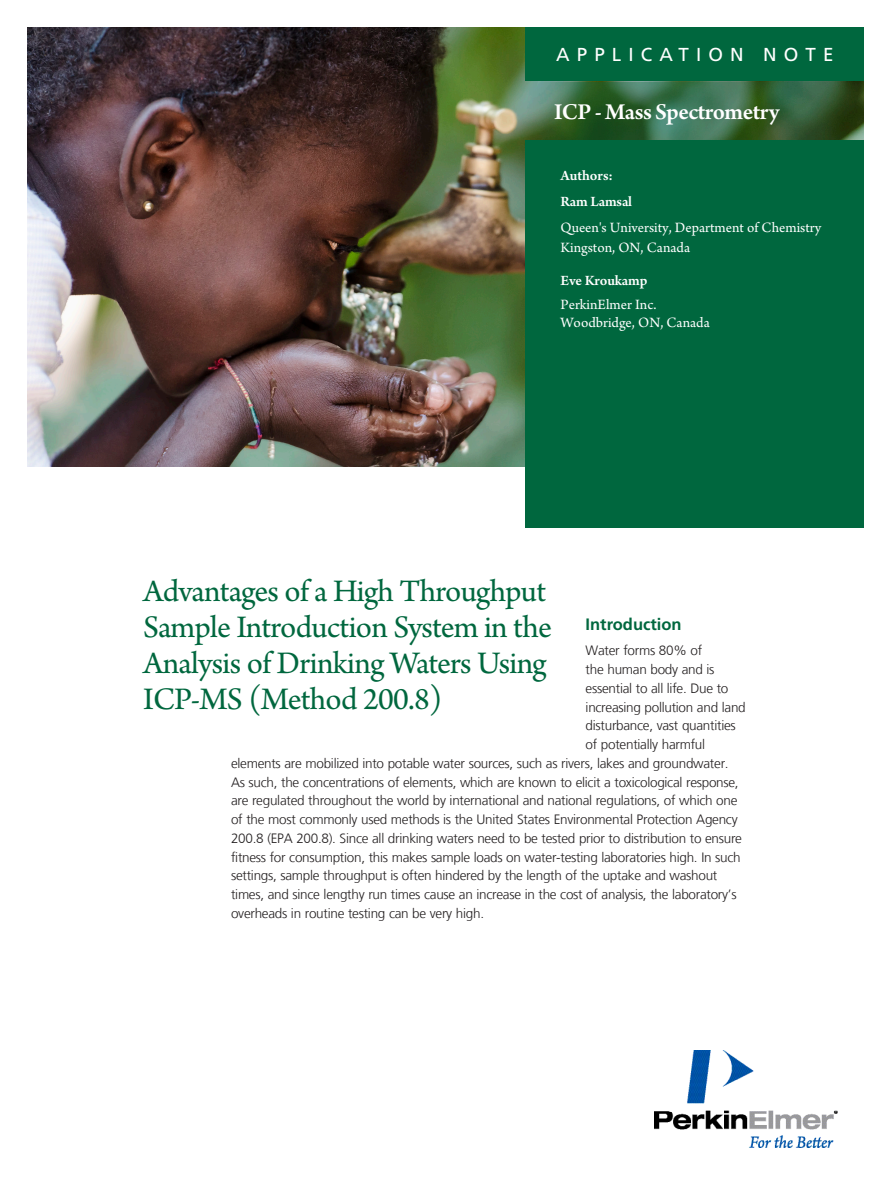
<style>
.page{position:relative;width:891px;height:1188px;background:#fff}
.page>*{position:absolute;margin:0;border:0;box-sizing:border-box;transform-origin:0 0}
.Intro_Head{font:33px/36px "Arno Pro";letter-spacing:-.02em;color:#00673e}
.Product_header_panto{font:600 24px "Arno Pro";letter-spacing:-.02em;color:#fff}
.t1{font:18.75px "Frutiger LT Com";letter-spacing:.38em;color:#fff}
.Intro_Subhead{font:700 16.5px "Frutiger LT Com";color:#00673e}
.Body{font:15px/19.5px "Arno Pro";color:#fff}
.Body-2{font:600 15px "Arno Pro";letter-spacing:-.01em;color:#fff}
.t2{font:300 13.5px "Frutiger LT Com";letter-spacing:-.02em;color:#231f20}
</style>
<div class="page">
<img style="left:655px;top:1051px;width:182px;height:96px">
<img style="left:27px;top:27px;width:837px;height:440px">
<svg style="left:526px;top:82px;width:338px;height:58px;background:#39653e"></svg>
<div style="left:526px;top:27px;width:338px;height:54px;background:#00673e"></div>
<div style="left:526px;top:140px;width:338px;height:388px;background:#00673e"></div>
<p class="t1" style="left:556px;top:43px;width:279px">APPLICATION NOTE</p>
<p class="Product_header_panto" style="left:554px;top:98px;width:227px">ICP - Mass Spectrometry</p>
<p class="Body-2" style="left:561px;top:167px;width:54px">Authors:</p>
<p class="Body-2" style="left:561px;top:193px;width:73px">Ram Lamsal</p>
<p class="Body" style="left:561px;top:219px;width:262px">Queen's University, Department of Chemistry<br>Kingston, ON, Canada</p>
<p class="Body-2" style="left:561px;top:272px;width:88px">Eve Kroukamp</p>
<p class="Body" style="left:561px;top:297px;width:151px;line-height:18px">PerkinElmer Inc.<br>Woodbridge, ON, Canada</p>
<p class="Intro_Head" style="left:143px;top:575px;width:410px">Advantages of a High Throughput<br>Sample Introduction System in the<br>Analysis of Drinking Waters Using<br>ICP-MS (Method 200.8)</p>
<p class="Intro_Subhead" style="left:586px;top:614px;width:97px">Introduction</p>
<p class="t2" style="left:586px;top:643px;width:118px">Water forms 80% of</p>
<p class="t2" style="left:586px;top:662px;width:130px">the human body and is</p>
<p class="t2" style="left:586px;top:680px;width:144px">essential to all life. Due to</p>
<p class="t2" style="left:586px;top:699px;width:162px">increasing pollution and land</p>
<p class="t2" style="left:586px;top:718px;width:152px">disturbance, vast quantities</p>
<p class="t2" style="left:586px;top:737px;width:121px">of potentially harmful</p>
<p class="t2" style="left:231px;top:755px;width:499px">elements are mobilized into potable water sources, such as rivers, lakes and groundwater.</p>
<p class="t2" style="left:231px;top:774px;width:509px">As such, the concentrations of elements, which are known to elicit a toxicological response,</p>
<p class="t2" style="left:231px;top:793px;width:508px">are regulated throughout the world by international and national regulations, of which one</p>
<p class="t2" style="left:231px;top:812px;width:508px">of the most commonly used methods is the United States Environmental Protection Agency</p>
<p class="t2" style="left:231px;top:830px;width:512px">200.8 (EPA 200.8). Since all drinking waters need to be tested prior to distribution to ensure</p>
<p class="t2" style="left:231px;top:849px;width:511px">fitness for consumption, this makes sample loads on water-testing laboratories high. In such</p>
<p class="t2" style="left:231px;top:868px;width:488px">settings, sample throughput is often hindered by the length of the uptake and washout</p>
<p class="t2" style="left:231px;top:887px;width:507px">times, and since lengthy run times cause an increase in the cost of analysis, the laboratory’s</p>
<p class="t2" style="left:231px;top:905px;width:255px">overheads in routine testing can be very high.</p>
</div>
